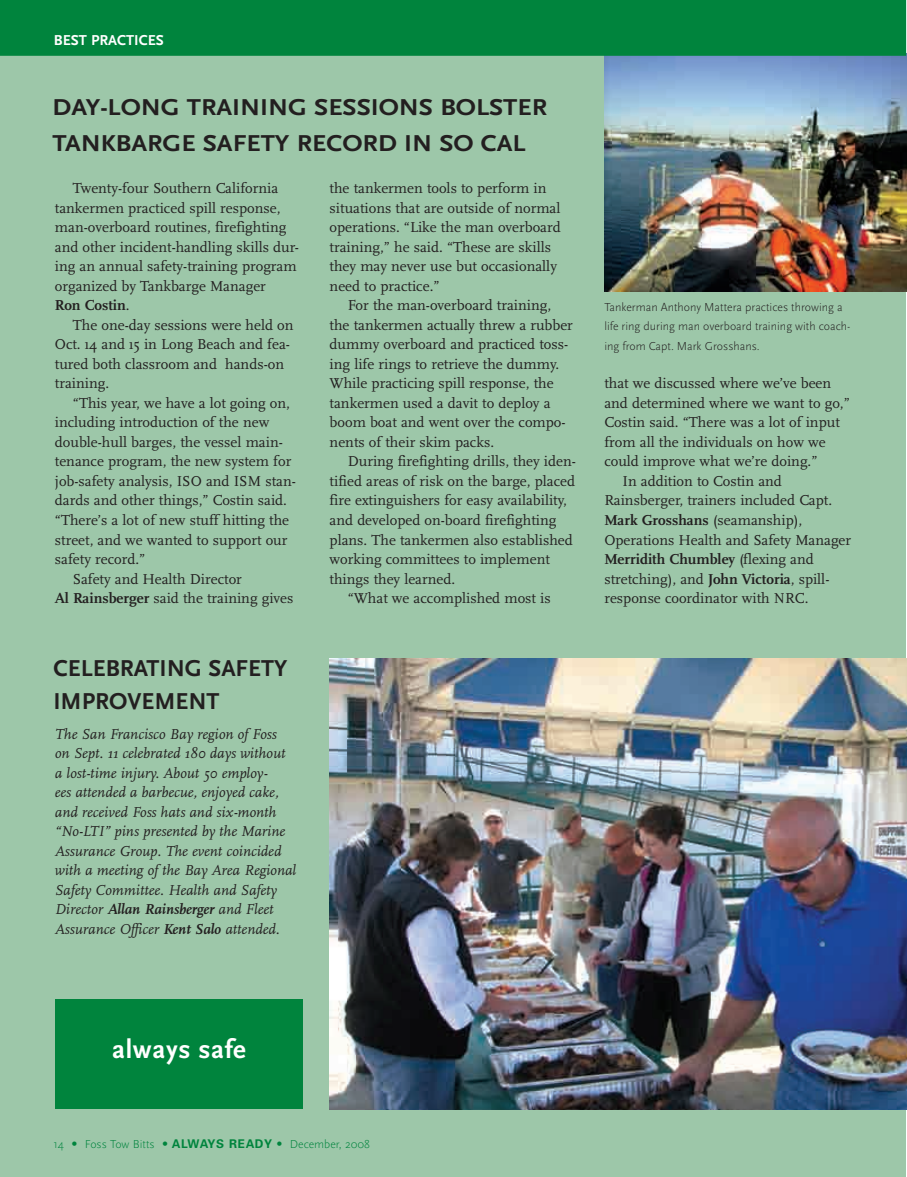
<style>
.page{position:relative;width:907px;height:1177px;background:#fff}
.page>*{position:absolute;margin:0;border:0;box-sizing:border-box;transform-origin:0 0}
.t1{font:700 27px "Scala Sans";letter-spacing:.025em;color:#fff}
.t2{font:700 24px/36px "Scala Sans";color:#231f20;scale:1.1 1}
.t3{font:700 24px/33px "Scala Sans";color:#231f20}
.t4{font:15px/19.5px "Scala";color:#231f20}
.t5{font:italic 15px/19.5px "Scala";color:#231f20}
.t6{font:700 15px "Scala";color:#231f20}
.t7{font:700 15px "Scala Sans";color:#fff}
.t8{font:300 12px/19.5px "Scala Sans";color:#231f20}
.t9{font:300 12px "Scala Sans";color:#00843d}
.s1{font-weight:700}
.s2{font-weight:400}
.s3{font-family:"Univers"}
.s4{font-family:"Univers";font-weight:700}
</style>
<div class="page">
<div style="left:0;top:2px;width:905px;height:1174px;background:#9dc7a9"></div>
<img style="left:329px;top:658px;width:576px;height:450px">
<img style="left:604px;top:56px;width:301px;height:235px">
<div style="left:0;top:0;width:905px;height:56px;background:#00843d"></div>
<div style="left:55px;top:999px;width:248px;height:109px;background:#00843d"></div>
<p class="t7" style="left:54px;top:34px;width:112px">BEST PRACTICES</p>
<h2 class="t2" style="left:53px;top:92px;width:451px">DAY-LONG TRAINING SESSIONS BOLSTER<br>TANKBARGE SAFETY RECORD IN SO CAL</h2>
<p class="t4" style="left:55px;top:180px;width:245px;text-indent:18px">Twenty-four Southern California tankermen practiced spill response, man-overboard routines, firefighting and other incident-handling skills dur&shy;ing an annual safety-training program organized by Tankbarge Manager<br><span class="s1">Ron Costin</span>.</p>
<p class="t4" style="left:55px;top:316px;width:240px;text-indent:18px">The one-day sessions were held on<br>Oct. 14 and 15 in Long Beach and fea&shy;tured both classroom and hands-on training.</p>
<p class="t4" style="left:73px;top:394px;width:218px">“This year, we have a lot going on,</p>
<p class="t4" style="left:55px;top:414px;width:216px">including introduction of the new</p>
<p class="t4" style="left:55px;top:433px;width:229px">double-hull barges, the vessel main-</p>
<p class="t4" style="left:55px;top:453px;width:238px">tenance program, the new system for</p>
<p class="t4" style="left:55px;top:472px;width:242px">job-safety analysis, ISO and ISM stan-</p>
<p class="t4" style="left:55px;top:492px;width:233px">dards and other things,” Costin said.</p>
<p class="t4" style="left:55px;top:511px;width:236px">“There’s a lot of new stuff hitting the</p>
<p class="t4" style="left:55px;top:531px;width:234px">street, and we wanted to support our</p>
<p class="t4" style="left:55px;top:550px;width:92px">safety record.”</p>
<p class="t4" style="left:73px;top:570px;width:170px">Safety and Health Director</p>
<p class="t4" style="left:55px;top:589px;width:240px"><span class="s1">Al Rainsberger</span> said the training gives</p>
<h2 class="t3" style="left:53px;top:654px;width:235px">CELEBRATING SAFETY<br>IMPROVEMENT</h2>
<p class="t5" style="left:55px;top:724px;width:243px">The San Francisco Bay region of Foss<br>on Sept. 11 celebrated 180 days without a lost-time injury. About 50 employ-<br>ees attended a barbecue, enjoyed cake, and received Foss hats and six-month “No-LTI” pins presented by the Marine Assurance Group. The event coincided with a meeting of the Bay Area Regional Safety Committee. Health and Safety Director <span class="s1">Allan Rainsberger</span> and Fleet Assurance Officer <span class="s1">Kent Salo</span> attended.</p>
<p class="t4" style="left:329px;top:180px;width:232px">the tankermen tools to perform in situations that are outside of normal operations. “Like the man overboard training,” he said. “These are skills they may never use but occasionally need to practice.”</p>
<p class="t4" style="left:329px;top:297px;width:245px;text-indent:18px">For the man-overboard training, the tankermen actually threw a rubber dummy overboard and practiced toss&shy;ing life rings to retrieve the dummy.<br>While practicing spill response, the tankermen used a davit to deploy a boom boat and went over the compo&shy;nents of their skim packs.</p>
<p class="t4" style="left:347px;top:453px;width:230px">During firefighting drills, they iden-</p>
<p class="t4" style="left:329px;top:472px;width:247px">tified areas of risk on the barge, placed</p>
<p class="t4" style="left:329px;top:492px;width:239px">fire extinguishers for easy availability,</p>
<p class="t4" style="left:329px;top:511px;width:228px">and developed on-board firefighting</p>
<p class="t4" style="left:329px;top:531px;width:244px">plans. The tankermen also established</p>
<p class="t4" style="left:329px;top:550px;width:222px">working committees to implement</p>
<p class="t4" style="left:329px;top:570px;width:127px">things they learned.</p>
<p class="t4" style="left:347px;top:589px;width:204px">“What we accomplished most is</p>
<p class="t8" style="left:604px;top:298px;width:247px">Tankerman Anthony Mattera practices throwing a life ring during man overboard training with coach&shy;ing from Capt. Mark Grosshans.</p>
<p class="t4" style="left:604px;top:375px;width:228px">that we discussed where we’ve been</p>
<p class="t4" style="left:604px;top:394px;width:247px">and determined where we want to go,”</p>
<p class="t4" style="left:604px;top:414px;width:237px">Costin said. “There was a lot of input</p>
<p class="t4" style="left:604px;top:433px;width:223px">from all the individuals on how we</p>
<p class="t4" style="left:604px;top:453px;width:214px">could improve what we’re doing.”</p>
<p class="t4" style="left:622px;top:472px;width:161px">In addition to Costin and</p>
<p class="t4" style="left:604px;top:492px;width:229px">Rainsberger, trainers included Capt.</p>
<p class="t6" style="left:604px;top:513px;width:199px">Mark Grosshans <span class="s2">(seamanship),</span></p>
<p class="t4" style="left:604px;top:531px;width:248px">Operations Health and Safety Manager</p>
<p class="t6" style="left:604px;top:552px;width:211px">Merridith Chumbley <span class="s2">(flexing and</span></p>
<p class="t4" style="left:604px;top:570px;width:226px">stretching), and <span class="s1">John Victoria</span>, spill-</p>
<p class="t4" style="left:604px;top:589px;width:206px">response coordinator with NRC.</p>
<h1 class="t1" style="left:112px;top:1038px;width:135px">always safe</h1>
<p class="t9" style="left:53px;top:1139px;width:318px">14 <span class="s3">•</span> Foss Tow Bitts <span class="s3">•</span> <span class="s4">ALWAYS READY</span> <span class="s3">•</span> December, 2008</p>
</div>
